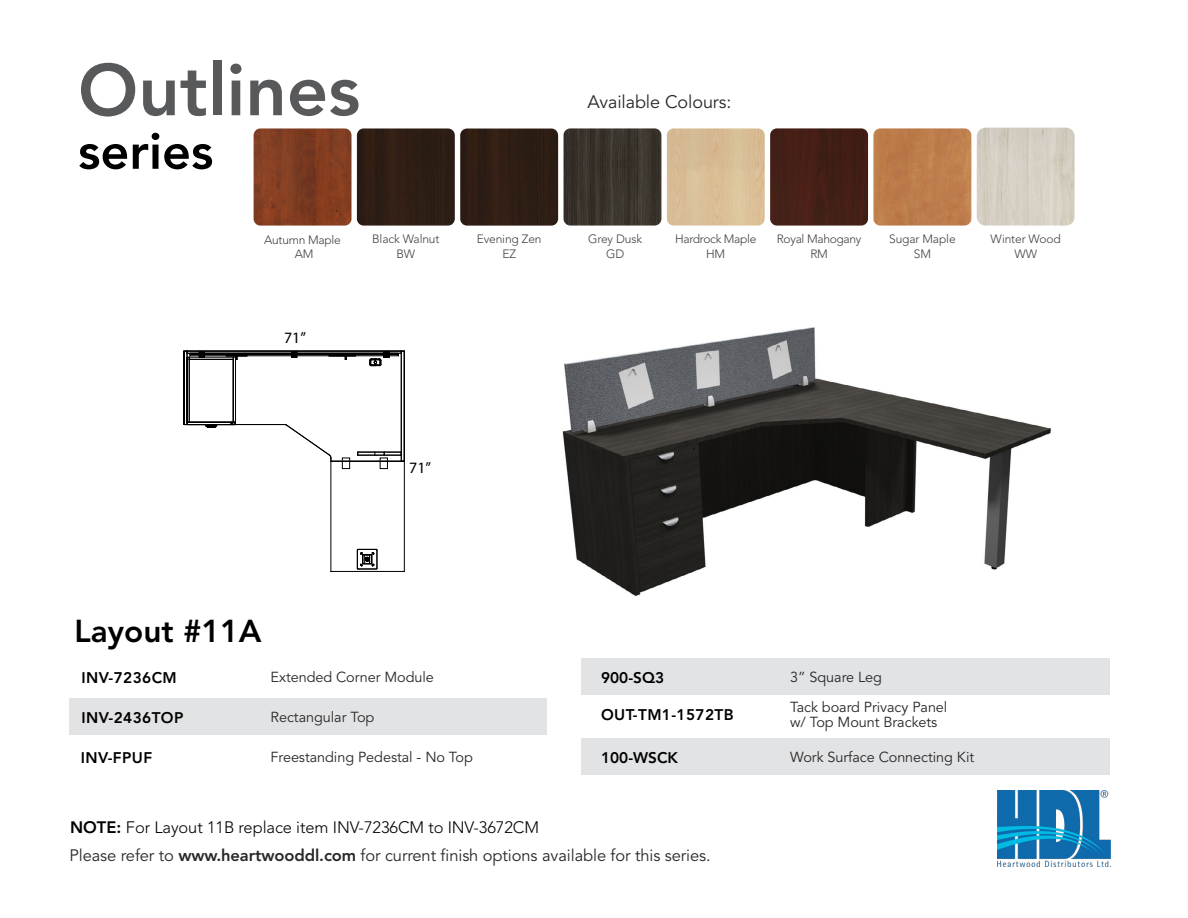
<style>
.page{position:relative;width:1188px;height:918px;background:#fff}
.page>*{position:absolute;margin:0;border:0;box-sizing:border-box;transform-origin:0 0}
.t1{font:800 72.3px "Avenir LT Std";color:#58595b}
.t2{font:800 50.4px "Avenir LT Std";color:#000}
.t3{font:800 31.5px "Avenir LT Std";color:#000}
.t4{font:18px "Avenir LT Std";letter-spacing:-.005em;color:#292829}
.t5{font:16.5px "Avenir LT Std";letter-spacing:-.005em;color:#292829}
.t6{font:300 16.5px "Avenir LT Std";letter-spacing:-.005em;color:#000}
.t7{font:15.9px "Myriad Pro";color:#000}
.t8{font:800 15.3px "Avenir LT Std";letter-spacing:.025em;color:#000}
.t9{font:14.4px/15px "Avenir LT Std";letter-spacing:-.005em;color:#292829}
.t10{font:300 12px/14.4px "Avenir LT Std";letter-spacing:-.01em;color:#414042;text-align:center}
.s1{font-weight:800}
</style>
<div class="page">
<img style="left:998px;top:790px;width:112px;height:77px">
<img style="left:873px;top:128px;width:98px;height:98px">
<img style="left:564px;top:128px;width:97px;height:98px">
<img style="left:667px;top:128px;width:98px;height:98px">
<img style="left:770px;top:128px;width:98px;height:98px">
<img style="left:254px;top:128px;width:98px;height:98px">
<div style="left:357px;top:128px;width:98px;height:98px;background:#2e1e14"></div>
<img style="left:977px;top:128px;width:98px;height:98px">
<div style="left:460px;top:129px;width:98px;height:97px;background:#2f1e14"></div>
<div style="left:69px;top:698px;width:477px;height:37px;background:#e2e3e4"></div>
<div style="left:581px;top:738px;width:529px;height:37px;background:#e2e3e4"></div>
<div style="left:581px;top:658px;width:529px;height:37px;background:#e2e3e4"></div>
<img style="left:562px;top:327px;width:489px;height:270px">
<hr style="left:331px;top:571px;width:73px;height:1px;background:#000">
<hr style="left:404px;top:461px;width:1px;height:110px;background:#000">
<hr style="left:331px;top:461px;width:1px;height:110px;background:#000">
<svg style="left:357px;top:549px;width:21px;height:21px"></svg>
<svg style="left:184px;top:351px;width:221px;height:111px"></svg>
<div style="left:342px;top:458px;width:8px;height:11px;border:1px solid #000"></div>
<div style="left:380px;top:458px;width:8px;height:11px;border:1px solid #000"></div>
<h1 class="t1" style="left:78px;top:47px;width:284px">Outlines</h1>
<h2 class="t2" style="left:78px;top:121px;width:137px">series</h2>
<p class="t4" style="left:588px;top:91px;width:145px">Available Colours:</p>
<p class="t10" style="left:264px;top:232px;width:78px">Autumn Maple<br>AM</p>
<p class="t10" style="left:372px;top:232px;width:69px">Black Walnut<br>BW</p>
<p class="t10" style="left:889px;top:232px;width:68px">Sugar Maple<br>SM</p>
<p class="t10" style="left:588px;top:232px;width:55px">Grey Dusk<br>GD</p>
<p class="t10" style="left:675px;top:232px;width:83px">Hardrock Maple<br>HM</p>
<p class="t10" style="left:777px;top:232px;width:86px">Royal Mahogany<br>RM</p>
<p class="t10" style="left:991px;top:232px;width:72px">Winter Wood<br>WW</p>
<p class="t10" style="left:477px;top:232px;width:66px">Evening Zen<br>EZ</p>
<p class="t7" style="left:284px;top:328px;width:23px">71”</p>
<p class="t7" style="left:409px;top:458px;width:23px">71”</p>
<h3 class="t3" style="left:75px;top:612px;width:189px">Layout #11A</h3>
<p class="t8" style="left:82px;top:669px;width:97px">INV-7236CM</p>
<p class="t8" style="left:82px;top:708px;width:103px">INV-2436TOP</p>
<p class="t8" style="left:81px;top:748px;width:73px">INV-FPUF</p>
<p class="t9" style="left:271px;top:670px;width:165px">Extended Corner Module</p>
<p class="t9" style="left:271px;top:710px;width:105px">Rectangular Top</p>
<p class="t9" style="left:271px;top:750px;width:204px">Freestanding Pedestal - No Top</p>
<p class="t6" style="left:70px;top:817px;width:470px"><span class="s1">NOTE:</span> For Layout 11B replace item INV-7236CM to INV-3672CM</p>
<p class="t8" style="left:601px;top:668px;width:65px">900-SQ3</p>
<p class="t9" style="left:790px;top:670px;width:93px">3” Square Leg</p>
<p class="t8" style="left:601px;top:706px;width:134px">OUT-TM1-1572TB</p>
<p class="t9" style="left:790px;top:700px;width:159px">Tack board Privacy Panel w/ Top Mount Brackets</p>
<p class="t8" style="left:601px;top:748px;width:78px">100-WSCK</p>
<p class="t9" style="left:790px;top:750px;width:186px">Work Surface Connecting Kit</p>
<p class="t5" style="left:69px;top:846px;width:643px">Please refer to <span class="s1">www.heartwooddl.com</span> for current finish options available for this series.</p>
</div>
